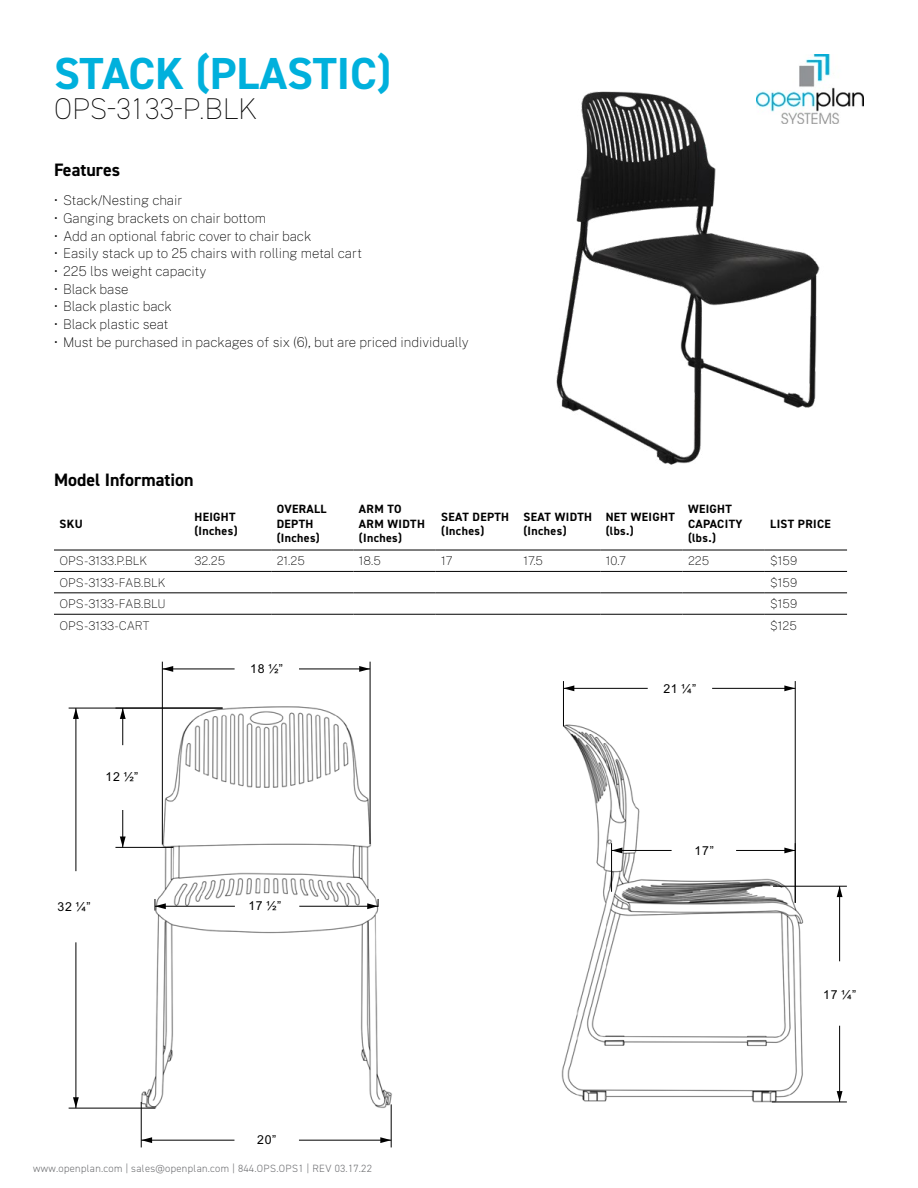
<style>
.page{position:relative;width:918px;height:1188px;background:#fff}
.page>*{position:absolute;margin:0;border:0;box-sizing:border-box;transform-origin:0 0}
.t1{font:700 45px "DIN2014";color:#00b0dc}
.t2{font:200 30px "DIN2014";color:#000}
.t3{font:700 18px "DIN2014";color:#000}
.t4{font:100 13.5px "Public Sans";letter-spacing:-.005em;color:#000}
.t5{font:12.3px "Arial";letter-spacing:.055em;color:#000}
.t6{font:700 12px/14.4px "DIN2014";letter-spacing:.03em;color:#000}
.t7{font:100 12px "Public Sans";color:#000}
.t8{font:300 10.5px "DIN2014";letter-spacing:.03em;color:#6d6e71}
</style>
<div class="page">
<img style="left:799px;top:54px;width:65px;height:69px">
<img style="left:556px;top:85px;width:278px;height:380px">
<hr style="left:54px;top:550px;width:135px;height:1px;background:#000">
<hr style="left:189px;top:550px;width:82px;height:1px;background:#000">
<hr style="left:271px;top:550px;width:83px;height:1px;background:#000">
<hr style="left:354px;top:550px;width:82px;height:1px;background:#000">
<hr style="left:436px;top:550px;width:82px;height:1px;background:#000">
<hr style="left:518px;top:550px;width:82px;height:1px;background:#000">
<hr style="left:600px;top:550px;width:83px;height:1px;background:#000">
<hr style="left:683px;top:550px;width:82px;height:1px;background:#000">
<hr style="left:765px;top:550px;width:82px;height:1px;background:#000">
<hr style="left:54px;top:571px;width:135px;height:1px;background:#000">
<hr style="left:189px;top:571px;width:82px;height:1px;background:#000">
<hr style="left:271px;top:571px;width:83px;height:1px;background:#000">
<hr style="left:354px;top:571px;width:82px;height:1px;background:#000">
<hr style="left:436px;top:571px;width:82px;height:1px;background:#000">
<hr style="left:518px;top:571px;width:82px;height:1px;background:#000">
<hr style="left:600px;top:571px;width:83px;height:1px;background:#000">
<hr style="left:683px;top:571px;width:82px;height:1px;background:#000">
<hr style="left:765px;top:571px;width:82px;height:1px;background:#000">
<hr style="left:54px;top:593px;width:135px;height:1px;background:#000">
<hr style="left:189px;top:593px;width:82px;height:1px;background:#000">
<hr style="left:271px;top:593px;width:83px;height:1px;background:#000">
<hr style="left:354px;top:593px;width:82px;height:1px;background:#000">
<hr style="left:436px;top:593px;width:82px;height:1px;background:#000">
<hr style="left:518px;top:593px;width:82px;height:1px;background:#000">
<hr style="left:600px;top:593px;width:83px;height:1px;background:#000">
<hr style="left:683px;top:593px;width:82px;height:1px;background:#000">
<hr style="left:765px;top:593px;width:82px;height:1px;background:#000">
<hr style="left:54px;top:614px;width:135px;height:1px;background:#000">
<hr style="left:189px;top:614px;width:82px;height:1px;background:#000">
<hr style="left:271px;top:614px;width:83px;height:1px;background:#000">
<hr style="left:354px;top:614px;width:82px;height:1px;background:#000">
<hr style="left:436px;top:614px;width:82px;height:1px;background:#000">
<hr style="left:518px;top:614px;width:82px;height:1px;background:#000">
<hr style="left:600px;top:614px;width:83px;height:1px;background:#000">
<hr style="left:683px;top:614px;width:82px;height:1px;background:#000">
<hr style="left:765px;top:614px;width:82px;height:1px;background:#000">
<img style="left:68px;top:661px;width:779px;height:487px">
<hr style="left:370px;top:662px;width:1px;height:182px;background:#000">
<hr style="left:162px;top:662px;width:1px;height:183px;background:#000">
<hr style="left:299px;top:669px;width:71px;height:1px;background:#000">
<svg style="left:359px;top:666px;width:11px;height:6px"></svg>
<hr style="left:162px;top:669px;width:73px;height:1px;background:#000">
<svg style="left:162px;top:666px;width:11px;height:6px"></svg>
<hr style="left:299px;top:906px;width:79px;height:1px;background:#000">
<svg style="left:367px;top:899px;width:12px;height:10px"></svg>
<hr style="left:155px;top:906px;width:80px;height:1px;background:#000">
<svg style="left:155px;top:899px;width:11px;height:12px"></svg>
<hr style="left:391px;top:1104px;width:1px;height:43px;background:#000">
<hr style="left:141px;top:1102px;width:1px;height:45px;background:#000">
<hr style="left:299px;top:1140px;width:92px;height:1px;background:#000">
<svg style="left:380px;top:1137px;width:11px;height:6px"></svg>
<hr style="left:141px;top:1140px;width:93px;height:1px;background:#000">
<svg style="left:141px;top:1137px;width:11px;height:6px"></svg>
<hr style="left:69px;top:1108px;width:86px;height:1px;background:#000">
<hr style="left:69px;top:708px;width:154px;height:1px;background:#000">
<hr style="left:76px;top:942px;width:1px;height:166px;background:#000">
<svg style="left:73px;top:1097px;width:6px;height:11px"></svg>
<hr style="left:76px;top:708px;width:1px;height:163px;background:#000">
<svg style="left:73px;top:708px;width:6px;height:11px"></svg>
<hr style="left:115px;top:847px;width:58px;height:1px;background:#000">
<hr style="left:122px;top:810px;width:1px;height:37px;background:#000">
<svg style="left:120px;top:837px;width:6px;height:10px"></svg>
<hr style="left:122px;top:708px;width:1px;height:37px;background:#000">
<svg style="left:120px;top:708px;width:6px;height:11px"></svg>
<hr style="left:611px;top:843px;width:1px;height:49px;background:#000">
<hr style="left:736px;top:850px;width:59px;height:1px;background:#000">
<svg style="left:784px;top:848px;width:11px;height:5px"></svg>
<hr style="left:612px;top:850px;width:60px;height:1px;background:#000">
<svg style="left:612px;top:848px;width:10px;height:5px"></svg>
<hr style="left:772px;top:1102px;width:75px;height:1px;background:#000">
<hr style="left:773px;top:886px;width:74px;height:1px;background:#000">
<hr style="left:839px;top:1026px;width:1px;height:76px;background:#000">
<svg style="left:837px;top:1091px;width:6px;height:11px"></svg>
<hr style="left:839px;top:886px;width:1px;height:75px;background:#000">
<svg style="left:837px;top:886px;width:6px;height:11px"></svg>
<hr style="left:563px;top:681px;width:1px;height:46px;background:#000">
<hr style="left:795px;top:681px;width:1px;height:222px;background:#000">
<hr style="left:563px;top:688px;width:85px;height:1px;background:#000">
<svg style="left:564px;top:685px;width:10px;height:6px"></svg>
<hr style="left:712px;top:688px;width:83px;height:1px;background:#000">
<svg style="left:784px;top:685px;width:11px;height:6px"></svg>
<h1 class="t1" style="left:54px;top:44px;width:339px">STACK (PLASTIC)</h1>
<h2 class="t2" style="left:54px;top:90px;width:204px">OPS-3133-P.BLK</h2>
<h3 class="t3" style="left:54px;top:158px;width:68px">Features</h3>
<p class="t4" style="left:54px;top:190px;width:130px">• Stack/Nesting chair</p>
<p class="t4" style="left:54px;top:208px;width:214px">• Ganging brackets on chair bottom</p>
<p class="t4" style="left:54px;top:226px;width:259px">• Add an optional fabric cover to chair back</p>
<p class="t4" style="left:54px;top:243px;width:309px">• Easily stack up to 25 chairs with rolling metal cart</p>
<p class="t4" style="left:54px;top:261px;width:154px">• 225 lbs weight capacity</p>
<p class="t4" style="left:54px;top:279px;width:76px">• Black base</p>
<p class="t4" style="left:54px;top:297px;width:120px">• Black plastic back</p>
<p class="t4" style="left:54px;top:314px;width:116px">• Black plastic seat</p>
<p class="t4" style="left:54px;top:332px;width:416px">• Must be purchased in packages of six (6), but are priced individually</p>
<h3 class="t3" style="left:54px;top:468px;width:141px">Model Information</h3>
<p class="t6" style="left:59px;top:516px;width:25px">SKU</p>
<p class="t6" style="left:194px;top:509px;width:45px">HEIGHT (Inches)</p>
<p class="t6" style="left:277px;top:502px;width:51px">OVERALL<br>DEPTH (Inches)</p>
<p class="t6" style="left:359px;top:502px;width:67px">ARM TO<br>ARM WIDTH (Inches)</p>
<p class="t6" style="left:441px;top:509px;width:69px">SEAT DEPTH (Inches)</p>
<p class="t6" style="left:523px;top:509px;width:70px">SEAT WIDTH (Inches)</p>
<p class="t6" style="left:606px;top:509px;width:71px">NET WEIGHT (lbs.)</p>
<p class="t6" style="left:688px;top:502px;width:56px">WEIGHT<br>CAPACITY (lbs.)</p>
<p class="t6" style="left:770px;top:516px;width:62px">LIST PRICE</p>
<p class="t7" style="left:59px;top:552px;width:89px">OPS-3133.P.BLK</p>
<p class="t7" style="left:194px;top:552px;width:32px">32.25</p>
<p class="t7" style="left:277px;top:552px;width:30px">21.25</p>
<p class="t7" style="left:359px;top:552px;width:23px">18.5</p>
<p class="t7" style="left:441px;top:552px;width:13px">17</p>
<p class="t7" style="left:523px;top:552px;width:21px">17.5</p>
<p class="t7" style="left:606px;top:552px;width:22px">10.7</p>
<p class="t7" style="left:688px;top:552px;width:23px">225</p>
<p class="t7" style="left:770px;top:552px;width:28px">$159</p>
<p class="t7" style="left:59px;top:574px;width:107px">OPS-3133-FAB.BLK</p>
<p class="t7" style="left:770px;top:574px;width:28px">$159</p>
<p class="t7" style="left:59px;top:595px;width:108px">OPS-3133-FAB.BLU</p>
<p class="t7" style="left:770px;top:595px;width:28px">$159</p>
<p class="t7" style="left:59px;top:616px;width:91px">OPS-3133-CART</p>
<p class="t7" style="left:770px;top:616px;width:28px">$125</p>
<p class="t5" style="left:106px;top:769px;width:34px">12 ½”</p>
<p class="t5" style="left:58px;top:899px;width:34px">32 ¼”</p>
<p class="t5" style="left:250px;top:661px;width:34px">18 ½”</p>
<p class="t5" style="left:248px;top:898px;width:34px">17 ½”</p>
<p class="t5" style="left:257px;top:1132px;width:21px">20”</p>
<p class="t8" style="left:33px;top:1162px;width:340px">www.openplan.com | sales@openplan.com | 844.OPS.OPS1 | REV 03.17.22</p>
<p class="t5" style="left:663px;top:681px;width:34px">21 ¼”</p>
<p class="t5" style="left:695px;top:842px;width:21px">17”</p>
<p class="t5" style="left:823px;top:987px;width:34px">17 ¼”</p>
</div>
